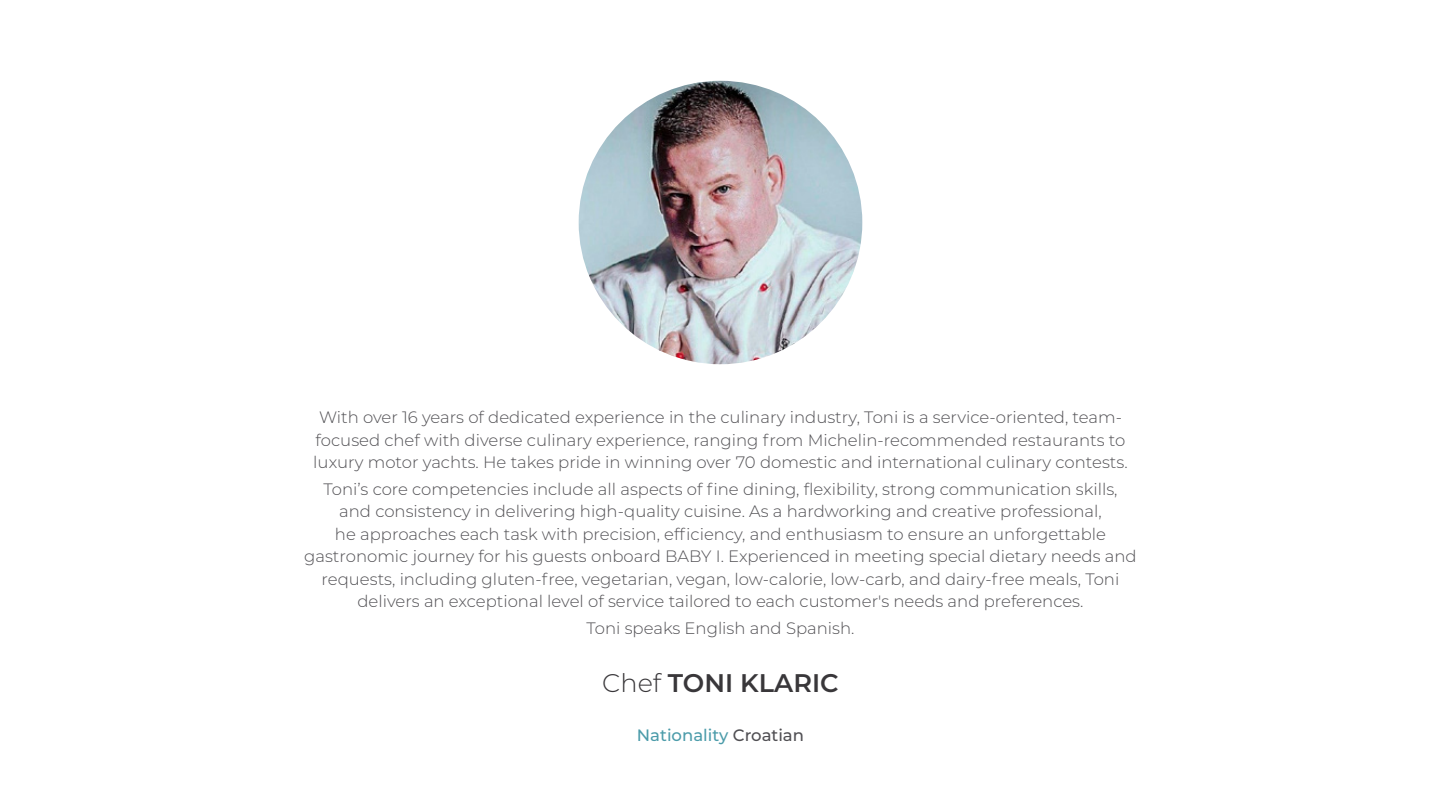
<style>
.page{position:relative;width:1441px;height:810px;background:#fff}
.page>*{position:absolute;margin:0;border:0;box-sizing:border-box;transform-origin:0 0}
.t1{font:600 25.5px "Montserrat";color:#39373a}
.t2{font:300 16.5px/22.5px "Montserrat";color:#504f53;text-align:center}
.t3{font:500 16.5px "Montserrat";color:#4c9caa}
.s1{font-weight:300}
.s2{color:#504f53}
</style>
<div class="page">
<img style="left:578px;top:81px;width:284px;height:283px;border-radius:142px">
<p class="t2" style="left:313px;top:406px;width:815px">With over 16 years of dedicated experience in the culinary industry, Toni is a service-oriented, team&shy;focused chef with diverse culinary experience, ranging from Michelin-recommended restaurants to luxury motor yachts. He takes pride in winning over 70 domestic and international culinary contests.</p>
<p class="t2" style="left:304px;top:477px;width:834px">Toni’s core competencies include all aspects of fine dining, flexibility, strong communication skills,<br>and consistency in delivering high-quality cuisine. As a hardworking and creative professional,<br>he approaches each task with precision, efficiency, and enthusiasm to ensure an unforgettable gastronomic journey for his guests onboard BABY I. Experienced in meeting special dietary needs and requests, including gluten-free, vegetarian, vegan, low-calorie, low-carb, and dairy-free meals, Toni delivers an exceptional level of service tailored to each customer's needs and preferences.</p>
<p class="t2" style="left:586px;top:617px;width:269px">Toni speaks English and Spanish.</p>
<h1 class="t1" style="left:602px;top:665px;width:238px"><span class="s1">Chef</span> TONI KLARIC</h1>
<p class="t3" style="left:636px;top:724px;width:169px">Nationality <span class="s2">Croatian</span></p>
</div>
